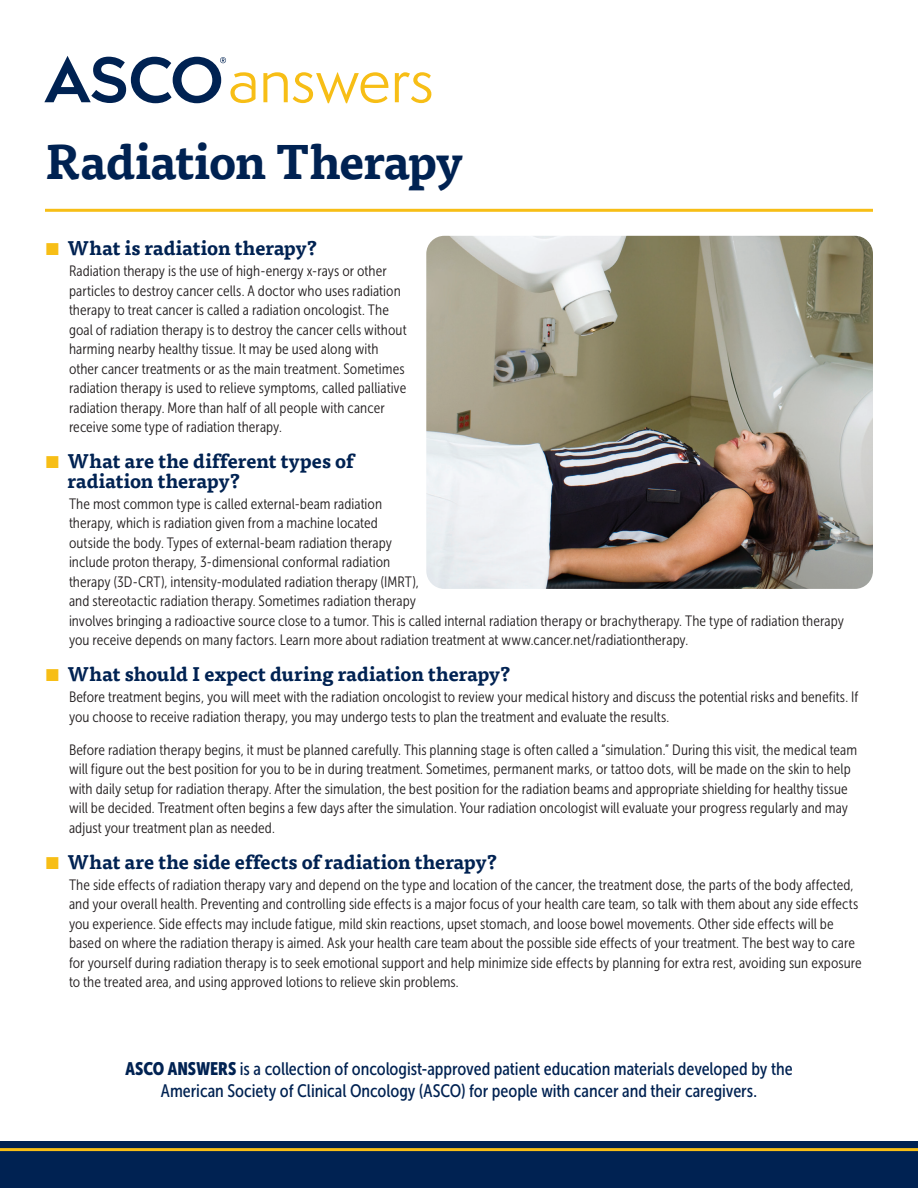
<style>
.page{position:relative;width:918px;height:1188px;background:#fff}
.page>*{position:absolute;margin:0;border:0;box-sizing:border-box;transform-origin:0 0}
.t1{font:700 48px "Tisa Pro";letter-spacing:-.015em;color:#002252}
.t2{font:700 19.5px/19.5px "Tisa Pro";color:#002252}
.t3{font:18px/22.5px "Museo Sans Cond 500";letter-spacing:-.005em;color:#002252;text-align:center}
.t4{font:15px/19.5px "Museo Sans Cond 300";letter-spacing:.005em;color:#231f20}
.s1{font-family:"Museo Sans Cond 900"}
</style>
<div class="page">
<svg style="left:44px;top:56px;width:212px;height:47px"></svg>
<svg style="left:263px;top:72px;width:125px;height:31px"></svg>
<svg style="left:395px;top:72px;width:36px;height:31px"></svg>
<hr style="left:45px;top:209px;width:828px;height:3px;background:#f7be16">
<img style="left:426px;top:236px;width:447px;height:353px">
<div style="left:0;top:1141px;width:918px;height:47px;background:#002252"></div>
<hr style="left:0;top:1148px;width:918px;height:3px;background:#f7be16">
<h1 class="t1" style="left:45px;top:123px;width:420px">Radiation Therapy</h1>
<h2 class="t2" style="left:68px;top:237px;width:251px">What is radiation therapy?</h2>
<p class="t4" style="left:69px;top:261px;width:339px">Radiation therapy is the use of high-energy x-rays or other particles to destroy cancer cells. A doctor who uses radiation therapy to treat cancer is called a radiation oncologist. The goal of radiation therapy is to destroy the cancer cells without harming nearby healthy tissue. It may be used along with other cancer treatments or as the main treatment. Sometimes radiation therapy is used to relieve symptoms, called palliative radiation therapy. More than half of all people with cancer receive some type of radiation therapy.</p>
<h2 class="t2" style="left:68px;top:450px;width:288px">What are the different types of radiation therapy?</h2>
<p class="t4" style="left:69px;top:494px;width:776px">The most common type is called external-beam radiation<br>therapy, which is radiation given from a machine located<br>outside the body. Types of external-beam radiation therapy<br>include proton therapy, 3-dimensional conformal radiation<br>therapy (3D-CRT), intensity-modulated radiation therapy (IMRT),<br>and stereotactic radiation therapy. Sometimes radiation therapy<br>involves bringing a radioactive source close to a tumor. This is called internal radiation therapy or brachytherapy. The type of radiation therapy you receive depends on many factors. Learn more about radiation treatment at www.cancer.net/radiationtherapy.</p>
<h2 class="t2" style="left:68px;top:663px;width:445px">What should I expect during radiation therapy?</h2>
<p class="t4" style="left:69px;top:687px;width:791px">Before treatment begins, you will meet with the radiation oncologist to review your medical history and discuss the potential risks and benefits. If you choose to receive radiation therapy, you may undergo tests to plan the treatment and evaluate the results.</p>
<p class="t4" style="left:69px;top:740px;width:790px">Before radiation therapy begins, it must be planned carefully. This planning stage is often called a “simulation.” During this visit, the medical team will figure out the best position for you to be in during treatment. Sometimes, permanent marks, or tattoo dots, will be made on the skin to help with daily setup for radiation therapy. After the simulation, the best position for the radiation beams and appropriate shielding for healthy tissue will be decided. Treatment often begins a few days after the simulation. Your radiation oncologist will evaluate your progress regularly and may adjust your treatment plan as needed.</p>
<h2 class="t2" style="left:68px;top:851px;width:431px">What are the side effects of radiation therapy?</h2>
<p class="t4" style="left:69px;top:875px;width:794px">The side effects of radiation therapy vary and depend on the type and location of the cancer, the treatment dose, the parts of the body affected, and your overall health. Preventing and controlling side effects is a major focus of your health care team, so talk with them about any side effects you experience. Side effects may include fatigue, mild skin reactions, upset stomach, and loose bowel movements. Other side effects will be based on where the radiation therapy is aimed. Ask your health care team about the possible side effects of your treatment. The best way to care for yourself during radiation therapy is to seek emotional support and help minimize side effects by planning for extra rest, avoiding sun exposure to the treated area, and using approved lotions to relieve skin problems.</p>
<p class="t3" style="left:125px;top:1057px;width:669px"><span class="s1">ASCO ANSWERS</span> is a collection of oncologist-approved patient education materials developed by the<br>American Society of Clinical Oncology (ASCO) for people with cancer and their caregivers.</p>
</div>
